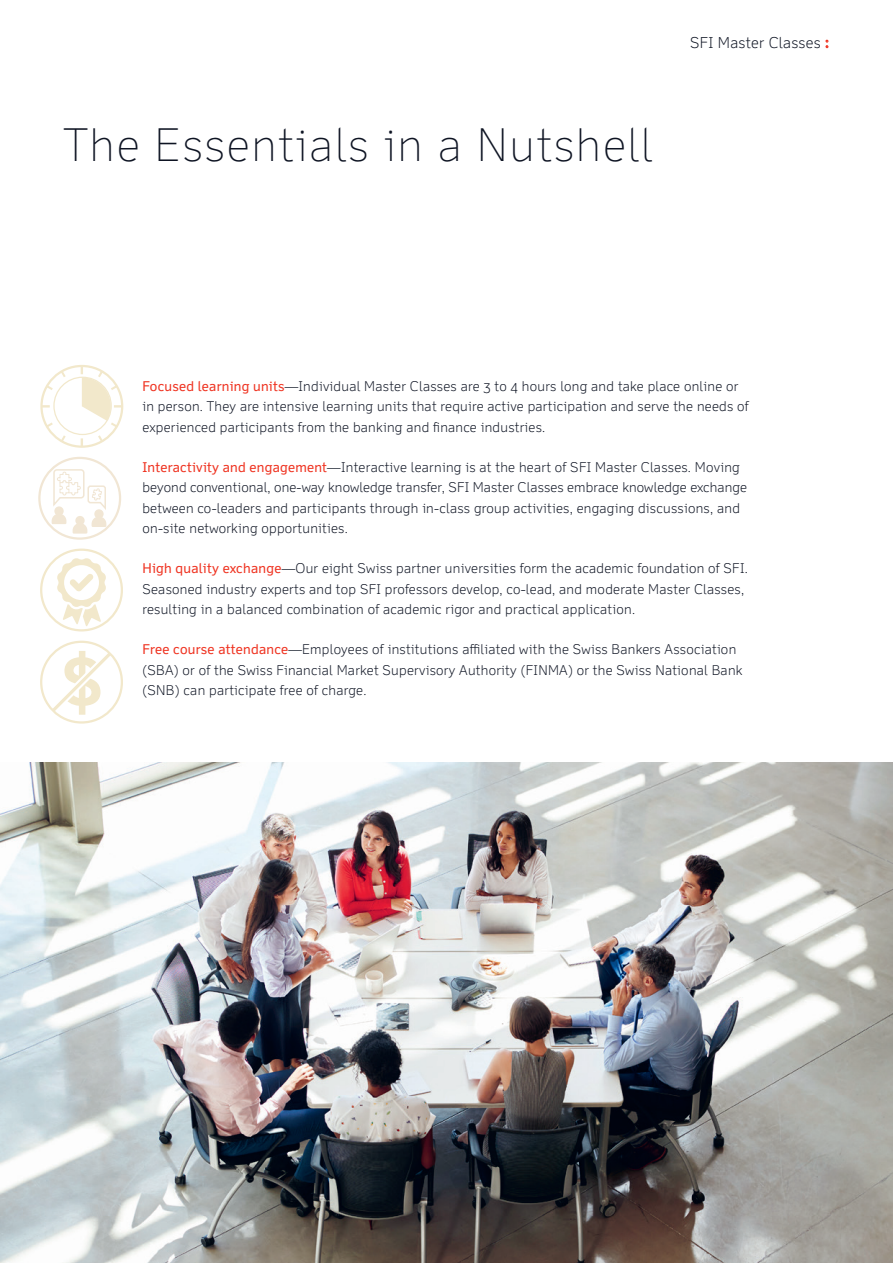
<style>
.page{position:relative;width:893px;height:1263px;background:#fff}
.page>*{position:absolute;margin:0;border:0;box-sizing:border-box;transform-origin:0 0}
.t1{font:100 45px "Felbridge Pro";letter-spacing:.04em;color:#0e1423}
.t2{font:300 15px "Felbridge Pro";letter-spacing:.02em;color:#0e1423}
.t3{font:300 13.5px/20.2px "Felbridge Pro";letter-spacing:.02em;color:#0e1423}
.s1{font-family:"New Baskerville Std";font-weight:400;font-size:16.5px;color:#ef3422}
.s2{font-weight:400;color:#ef3422}
</style>
<div class="page">
<img style="left:0;top:763px;width:893px;height:500px">
<div style="left:40px;top:549px;width:83px;height:82px;border:2px solid #f2e8cb;border-radius:50%"></div>
<svg style="left:57px;top:558px;width:49px;height:69px"></svg>
<div style="left:40px;top:641px;width:83px;height:83px;border:2px solid #f2e8cb;border-radius:50%"></div>
<svg style="left:50px;top:651px;width:63px;height:64px"></svg>
<div style="left:38px;top:457px;width:83px;height:83px;border:2px solid #f1e6d4;border-radius:50%"></div>
<svg style="left:51px;top:468px;width:56px;height:67px"></svg>
<svg style="left:41px;top:366px;width:81px;height:81px"></svg>
<div style="left:53px;top:377px;width:59px;height:58px;border:1px solid #f2e8cb;border-radius:50%"></div>
<h1 class="t1" style="left:64px;top:117px;width:590px">The Essentials in a Nutshell</h1>
<p class="t2" style="left:690px;top:34px;width:140px">SFI Master Classes <span class="s1">:</span></p>
<p class="t3" style="left:142px;top:376px;width:608px"><span class="s2">Focused learning units</span>—Individual Master Classes are 3 to 4 hours long and take place online or in person. They are intensive learning units that require active participation and serve the needs of experienced participants from the banking and finance industries.</p>
<p class="t3" style="left:142px;top:457px;width:606px"><span class="s2">Interactivity and engagement</span>—Interactive learning is at the heart of SFI Master Classes. Moving beyond conventional, one-way knowledge transfer, SFI Master Classes embrace knowledge exchange between co-leaders and participants through in-class group activities, engaging discussions, and on-site networking opportunities.</p>
<p class="t3" style="left:142px;top:558px;width:607px"><span class="s2">High quality exchange</span>—Our eight Swiss partner universities form the academic foundation of SFI.<br>Seasoned industry experts and top SFI professors develop, co-lead, and moderate Master Classes, resulting in a balanced combination of academic rigor and practical application.</p>
<p class="t3" style="left:142px;top:639px;width:602px"><span class="s2">Free course attendance</span>—Employees of institutions affiliated with the Swiss Bankers Association (SBA) or of the Swiss Financial Market Supervisory Authority (FINMA) or the Swiss National Bank (SNB) can participate free of charge.</p>
</div>
